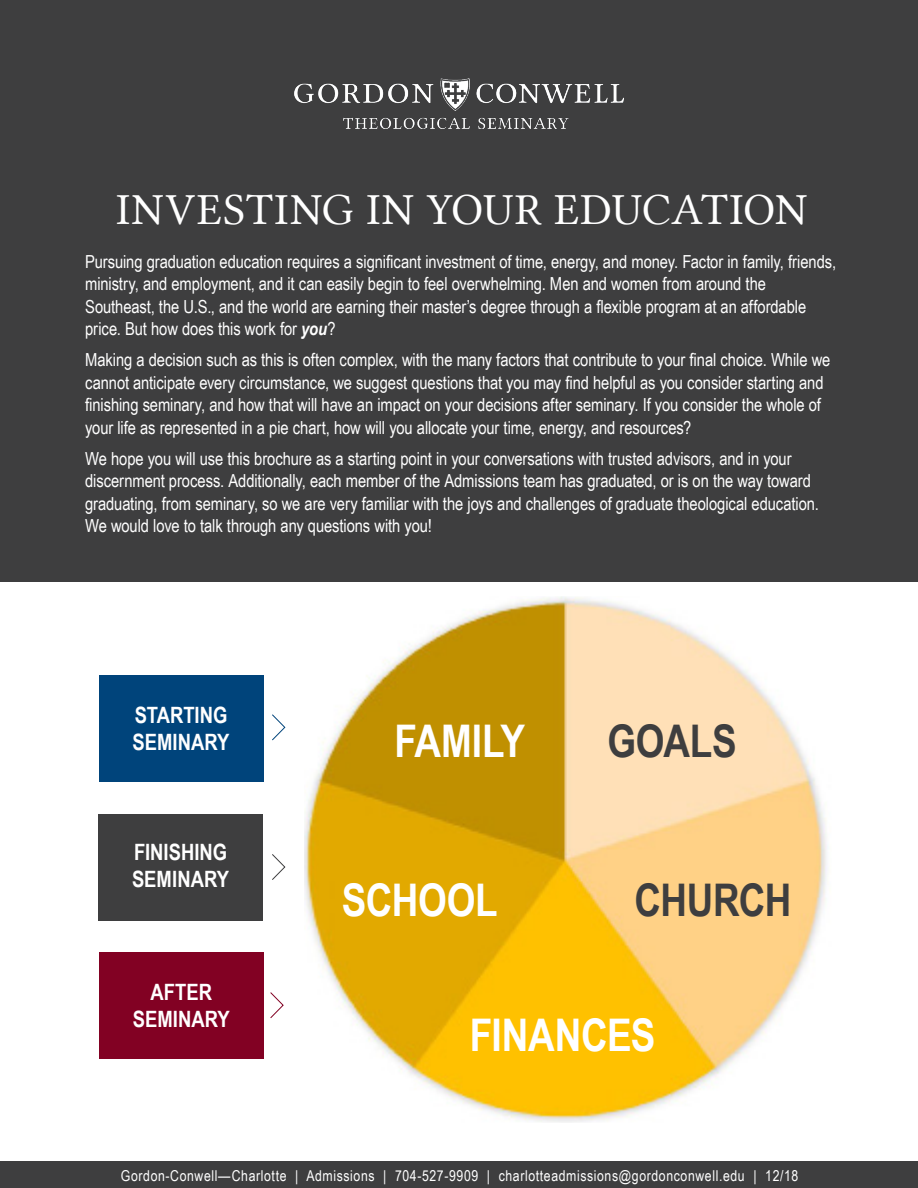
<style>
.page{position:relative;width:918px;height:1188px;background:#fff}
.page>*{position:absolute;margin:0;border:0;box-sizing:border-box;transform-origin:0 0}
.t1{font:45px "Lin Libertine";letter-spacing:.02em;color:#fff}
.Box1{font:700 45px "Arial Narrow";letter-spacing:-.005em;color:#fff}
.Box1-2{font:700 45px "Arial Narrow";letter-spacing:-.01em;color:#3e3e3f}
.Box1-3{font:700 22.5px/27px "Arial Narrow";color:#fff}
.Fotolia_B{font:18px/22.5px "Arial Narrow";letter-spacing:-.005em;color:#fff}
.t2{font:15px "Arial Narrow";letter-spacing:.04em;color:#fff}
.s1{font-weight:700;font-style:italic}
</style>
<div class="page">
<div style="left:0;top:0;width:918px;height:581px;background:#3e3e3f"></div>
<div style="left:0;top:1161px;width:918px;height:27px;background:#3e3e3f"></div>
<img style="left:305px;top:596px;width:522px;height:526px">
<img style="left:294px;top:78px;width:330px;height:51px">
<div style="left:99px;top:676px;width:164px;height:106px;background:#00447b"></div>
<div style="left:99px;top:952px;width:164px;height:106px;background:#820123"></div>
<div style="left:99px;top:814px;width:164px;height:106px;background:#3e3e3f"></div>
<svg style="left:272px;top:714px;width:14px;height:27px"></svg>
<svg style="left:270px;top:992px;width:14px;height:26px"></svg>
<svg style="left:272px;top:854px;width:14px;height:26px"></svg>
<p class="t1" style="left:117px;top:184px;width:692px">INVESTING IN YOUR EDUCATION</p>
<p class="Fotolia_B" style="left:85px;top:249px;width:752px">Pursuing graduation education requires a significant investment of time, energy, and money. Factor in family, friends, ministry, and employment, and it can easily begin to feel overwhelming. Men and women from around the Southeast, the U.S., and the world are earning their master’s degree through a flexible program at an affordable price. But how does this work for <span class="s1">you</span>?</p>
<p class="Fotolia_B" style="left:85px;top:348px;width:747px">Making a decision such as this is often complex, with the many factors that contribute to your final choice. While we cannot anticipate every circumstance, we suggest questions that you may find helpful as you consider starting and finishing seminary, and how that will have an impact on your decisions after seminary. If you consider the whole of your life as represented in a pie chart, how will you allocate your time, energy, and resources?</p>
<p class="Fotolia_B" style="left:85px;top:446px;width:735px">We hope you will use this brochure as a starting point in your conversations with trusted advisors, and in your discernment process. Additionally, each member of the Admissions team has graduated, or is on the way toward graduating, from seminary, so we are very familiar with the joys and challenges of graduate theological education.<br>We would love to talk through any questions with you!</p>
<p class="Box1-3" style="left:133px;top:701px;width:99px">STARTING<br>SEMINARY</p>
<p class="Box1-3" style="left:132px;top:837px;width:99px">FINISHING<br>SEMINARY</p>
<p class="Box1-3" style="left:133px;top:977px;width:99px;text-align:center">AFTER<br>SEMINARY</p>
<p class="Box1" style="left:394px;top:707px;width:132px">FAMILY</p>
<p class="Box1" style="left:342px;top:866px;width:157px">SCHOOL</p>
<p class="Box1-2" style="left:608px;top:707px;width:131px">GOALS</p>
<p class="Box1-2" style="left:634px;top:866px;width:159px">CHURCH</p>
<p class="Box1" style="left:470px;top:1001px;width:187px">FINANCES</p>
<p class="t2" style="left:121px;top:1165px;width:679px">Gordon-Conwell—Charlotte | Admissions | 704-527-9909 | charlotteadmissions@gordonconwell.edu | 12/18</p>
</div>
